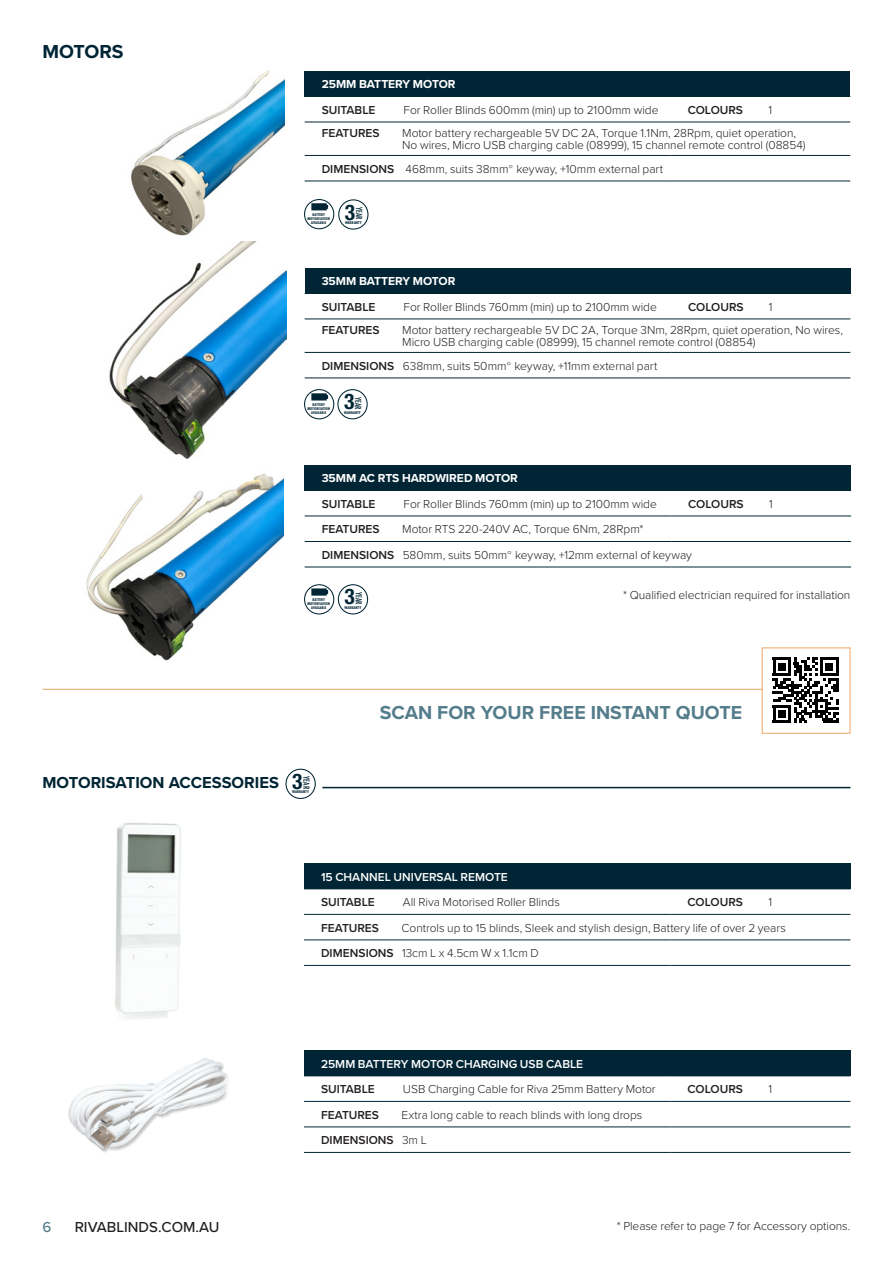
<style>
.page{position:relative;width:893px;height:1263px;background:#fff}
.page>*{position:absolute;margin:0;border:0;box-sizing:border-box;transform-origin:0 0}
.t1{font:700 condensed 21.6px "Helvetica Neue LT Std";color:#012534}
.Page_Header_-_Black{font:700 19.5px "Proxima Nova";color:#547d8b}
.Page_Header_-_Black-2{font:700 19.5px "Proxima Nova";color:#012534}
.Page_Header_-_Black-3{font:700 16.5px "Proxima Nova";color:#012534}
.Page_Section_Title{font:500 15px "Proxima Nova";color:#231f20}
.Page_Section_Title-2{font:500 15px "Proxima Nova";color:#547d8b}
.body{font:300 12px/12px "Proxima Nova";letter-spacing:-.005em;color:#231f20}
.body-2{font:600 12px "Proxima Nova";letter-spacing:-.005em;color:#231f20}
.body-3{font:600 12px "Proxima Nova";color:#fff}
.body-4{font:700 12px "Proxima Nova";letter-spacing:-.005em;color:#fff}
.t2{font:500 condensed 8.1px "Futura";color:#012534}
.t3{font:700 4.2px/4.2px "Futura PT Cond";letter-spacing:.01em;color:#012534;text-align:center}
.s1{font-weight:600}
.s2{font-family:"Futura PT"}
.s3{font-weight:300}
</style>
<div class="page">
<div style="left:338px;top:199px;width:30px;height:31px;border:1px solid #012534;border-radius:50%"></div>
<div style="left:337px;top:389px;width:31px;height:30px;border:1px solid #012534;border-radius:50%"></div>
<div style="left:338px;top:584px;width:30px;height:30px;border:1px solid #012534;border-radius:50%"></div>
<div style="left:304px;top:199px;width:30px;height:30px;border:1px solid #012534;border-radius:50%"></div>
<svg style="left:311px;top:203px;width:17px;height:7px"></svg>
<div style="left:304px;top:389px;width:30px;height:30px;border:1px solid #012534;border-radius:50%"></div>
<svg style="left:311px;top:393px;width:17px;height:7px"></svg>
<div style="left:304px;top:584px;width:30px;height:30px;border:1px solid #012534;border-radius:50%"></div>
<svg style="left:311px;top:588px;width:17px;height:8px"></svg>
<hr style="left:42px;top:689px;width:721px;height:1px;background:#e8a664">
<div style="left:762px;top:647px;width:88px;height:87px;border:1px solid #e8a664"></div>
<svg style="left:773px;top:657px;width:65px;height:66px"></svg>
<hr style="left:773px;top:720px;width:18px;height:3px;background:#000">
<div style="left:778px;top:710px;width:8px;height:8px;background:#000"></div>
<img style="left:109px;top:241px;width:177px;height:219px">
<img style="left:131px;top:70px;width:154px;height:166px">
<img style="left:86px;top:473px;width:198px;height:188px">
<div style="left:305px;top:71px;width:545px;height:25px;background:#012534"></div>
<hr style="left:305px;top:96px;width:366px;height:1px;background:#012534">
<hr style="left:671px;top:96px;width:179px;height:1px;background:#012534">
<hr style="left:305px;top:122px;width:366px;height:1px;background:#012534">
<hr style="left:671px;top:122px;width:179px;height:1px;background:#012534">
<hr style="left:305px;top:155px;width:366px;height:1px;background:#012534">
<hr style="left:671px;top:155px;width:179px;height:1px;background:#012534">
<hr style="left:305px;top:181px;width:366px;height:1px;background:#012534">
<hr style="left:671px;top:181px;width:179px;height:1px;background:#012534">
<div style="left:305px;top:268px;width:545px;height:25px;background:#012534"></div>
<hr style="left:305px;top:293px;width:366px;height:1px;background:#012534">
<hr style="left:671px;top:293px;width:179px;height:1px;background:#012534">
<hr style="left:305px;top:319px;width:366px;height:1px;background:#012534">
<hr style="left:671px;top:319px;width:179px;height:1px;background:#012534">
<hr style="left:305px;top:352px;width:366px;height:1px;background:#012534">
<hr style="left:671px;top:352px;width:179px;height:1px;background:#012534">
<hr style="left:305px;top:378px;width:366px;height:1px;background:#012534">
<hr style="left:671px;top:378px;width:179px;height:1px;background:#012534">
<div style="left:305px;top:465px;width:546px;height:25px;background:#012534"></div>
<hr style="left:305px;top:490px;width:366px;height:1px;background:#012534">
<hr style="left:671px;top:490px;width:180px;height:1px;background:#012534">
<hr style="left:305px;top:516px;width:366px;height:1px;background:#012534">
<hr style="left:671px;top:516px;width:180px;height:1px;background:#012534">
<hr style="left:305px;top:541px;width:366px;height:1px;background:#012534">
<hr style="left:671px;top:541px;width:180px;height:1px;background:#012534">
<hr style="left:305px;top:567px;width:366px;height:1px;background:#012534">
<hr style="left:671px;top:567px;width:180px;height:1px;background:#012534">
<div style="left:304px;top:863px;width:546px;height:26px;background:#012534"></div>
<hr style="left:304px;top:889px;width:367px;height:1px;background:#012534">
<hr style="left:671px;top:889px;width:179px;height:1px;background:#012534">
<hr style="left:304px;top:914px;width:367px;height:1px;background:#012534">
<hr style="left:671px;top:914px;width:179px;height:1px;background:#012534">
<hr style="left:304px;top:940px;width:367px;height:1px;background:#012534">
<hr style="left:671px;top:940px;width:179px;height:1px;background:#012534">
<hr style="left:304px;top:965px;width:367px;height:1px;background:#012534">
<hr style="left:671px;top:965px;width:179px;height:1px;background:#012534">
<div style="left:304px;top:1050px;width:546px;height:26px;background:#012534"></div>
<hr style="left:304px;top:1101px;width:367px;height:1px;background:#012534">
<hr style="left:671px;top:1101px;width:179px;height:1px;background:#012534">
<hr style="left:304px;top:1127px;width:367px;height:1px;background:#012534">
<hr style="left:671px;top:1127px;width:179px;height:1px;background:#012534">
<hr style="left:304px;top:1152px;width:367px;height:1px;background:#012534">
<hr style="left:671px;top:1152px;width:179px;height:1px;background:#012534">
<hr style="left:322px;top:787px;width:528px;height:1px;background:#012534">
<img style="left:115px;top:823px;width:66px;height:196px">
<img style="left:68px;top:1058px;width:160px;height:95px">
<div style="left:285px;top:769px;width:31px;height:30px;border:1px solid #012534;border-radius:50%"></div>
<p class="Page_Header_-_Black-2" style="left:43px;top:37px;width:83px">MOTORS</p>
<p class="body-4" style="left:322px;top:75px;width:135px">25MM BATTERY MOTOR</p>
<p class="body-2" style="left:322px;top:101px;width:55px">SUITABLE</p>
<p class="body" style="left:403px;top:103px;width:256px">For Roller Blinds 600mm (min) up to 2100mm wide</p>
<p class="body-2" style="left:688px;top:101px;width:57px">COLOURS</p>
<p class="body" style="left:768px;top:103px;width:5px">1</p>
<p class="body-2" style="left:322px;top:125px;width:59px">FEATURES</p>
<p class="body" style="left:402px;top:127px;width:405px">Motor battery rechargeable 5V DC 2A, Torque 1.1Nm, 28Rpm, quiet operation,<br>No wires, Micro USB charging cable (08999), 15 channel remote control (08854)</p>
<p class="body" style="left:322px;top:162px;width:343px"><span class="s1">DIMENSIONS</span> 468mm, suits 38mm<span class="s2">°</span> keyway, +10mm external part</p>
<p class="t3" style="left:307px;top:212px;width:24px">BATTERY<br>MOTORISATION<br>AVAILABLE</p>
<p class="t1" style="left:345px;top:199px;width:12px">3</p>
<p class="t2" style="left:364px;top:207px;width:14px;rotate:90deg">YEAR</p>
<p class="t3" style="left:345px;top:220px;width:18px">WARRANTY</p>
<p class="body-4" style="left:322px;top:272px;width:135px">35MM BATTERY MOTOR</p>
<p class="body-2" style="left:322px;top:298px;width:55px">SUITABLE</p>
<p class="body" style="left:403px;top:300px;width:255px">For Roller Blinds 760mm (min) up to 2100mm wide</p>
<p class="body-2" style="left:688px;top:298px;width:57px">COLOURS</p>
<p class="body" style="left:769px;top:300px;width:5px">1</p>
<p class="body-2" style="left:322px;top:321px;width:59px">FEATURES</p>
<p class="body" style="left:402px;top:324px;width:442px">Motor battery rechargeable 5V DC 2A, Torque 3Nm, 28Rpm, quiet operation, No wires,<br>Micro USB charging cable (08999), 15 channel remote control (08854)</p>
<p class="body" style="left:322px;top:359px;width:337px"><span class="s1">DIMENSIONS</span> 638mm, suits 50mm<span class="s2">°</span> keyway, +11mm external part</p>
<p class="t3" style="left:307px;top:402px;width:24px">BATTERY<br>MOTORISATION<br>AVAILABLE</p>
<p class="t1" style="left:344px;top:388px;width:12px">3</p>
<p class="t2" style="left:363px;top:397px;width:14px;rotate:90deg">YEAR</p>
<p class="t3" style="left:344px;top:410px;width:18px">WARRANTY</p>
<p class="body-4" style="left:322px;top:469px;width:198px">35MM AC RTS HARDWIRED MOTOR</p>
<p class="body-2" style="left:322px;top:495px;width:55px">SUITABLE</p>
<p class="body" style="left:403px;top:497px;width:255px">For Roller Blinds 760mm (min) up to 2100mm wide</p>
<p class="body-2" style="left:688px;top:495px;width:57px">COLOURS</p>
<p class="body" style="left:769px;top:497px;width:5px">1</p>
<p class="body-2" style="left:322px;top:520px;width:59px">FEATURES</p>
<p class="body" style="left:402px;top:523px;width:243px">Motor RTS 220-240V AC, Torque 6Nm, 28Rpm*</p>
<p class="body" style="left:322px;top:548px;width:372px"><span class="s1">DIMENSIONS</span> 580mm, suits 50mm<span class="s2">°</span> keyway, +12mm external of keyway</p>
<p class="t3" style="left:307px;top:597px;width:24px">BATTERY<br>MOTORISATION<br>AVAILABLE</p>
<p class="t1" style="left:345px;top:583px;width:12px">3</p>
<p class="t2" style="left:364px;top:592px;width:14px;rotate:90deg">YEAR</p>
<p class="t3" style="left:345px;top:605px;width:18px">WARRANTY</p>
<p class="body" style="left:623px;top:589px;width:229px">* Qualified electrician required for installation</p>
<p class="Page_Header_-_Black-3" style="left:43px;top:770px;width:238px">MOTORISATION ACCESSORIES</p>
<p class="t1" style="left:292px;top:768px;width:12px">3</p>
<p class="t2" style="left:312px;top:776px;width:14px;rotate:90deg">YEAR</p>
<p class="t3" style="left:292px;top:790px;width:18px">WARRANTY</p>
<p class="Page_Header_-_Black" style="left:380px;top:698px;width:364px">SCAN FOR YOUR FREE INSTANT QUOTE</p>
<p class="body-3" style="left:321px;top:868px;width:188px">15 CHANNEL UNIVERSAL REMOTE</p>
<p class="body-2" style="left:321px;top:893px;width:55px">SUITABLE</p>
<p class="body" style="left:403px;top:896px;width:159px">All Riva Motorised Roller Blinds</p>
<p class="body-2" style="left:688px;top:893px;width:57px">COLOURS</p>
<p class="body" style="left:768px;top:896px;width:5px">1</p>
<p class="body-2" style="left:321px;top:919px;width:59px">FEATURES</p>
<p class="body" style="left:401px;top:921px;width:386px">Controls up to 15 blinds, Sleek and stylish design, Battery life of over 2 years</p>
<p class="body" style="left:321px;top:947px;width:219px"><span class="s1">DIMENSIONS</span> 13cm L x 4.5cm W x 1.1cm D</p>
<p class="Page_Section_Title-2" style="left:43px;top:1216px;width:10px">6</p>
<p class="Page_Section_Title" style="left:75px;top:1216px;width:146px">RIVABLINDS.COM.AU</p>
<p class="body-3" style="left:321px;top:1055px;width:264px">25MM BATTERY MOTOR CHARGING USB CABLE</p>
<p class="body-2" style="left:321px;top:1080px;width:55px">SUITABLE</p>
<p class="body" style="left:403px;top:1083px;width:254px">USB Charging Cable for Riva 25mm Battery Motor</p>
<p class="body-2" style="left:688px;top:1080px;width:57px">COLOURS</p>
<p class="body" style="left:768px;top:1083px;width:5px">1</p>
<p class="body-2" style="left:321px;top:1106px;width:59px">FEATURES</p>
<p class="body" style="left:401px;top:1108px;width:242px">Extra long cable to reach blinds with long drops</p>
<p class="body-2" style="left:321px;top:1131px;width:107px">DIMENSIONS <span class="s3">3m L</span></p>
<p class="body" style="left:617px;top:1219px;width:235px">* Please refer to page 7 for Accessory options.</p>
</div>
